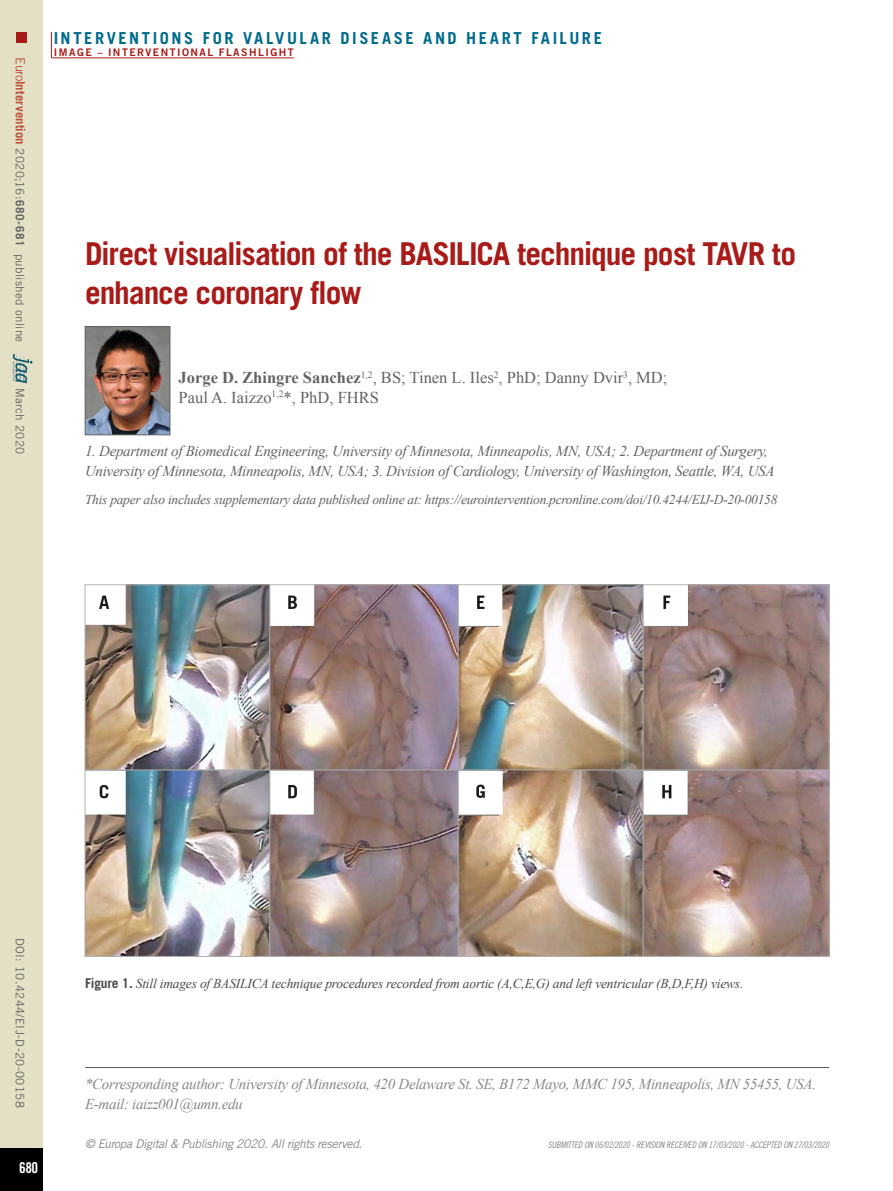
<style>
.page{position:relative;width:893px;height:1191px;background:#fff}
.page>*{position:absolute;margin:0;border:0;box-sizing:border-box;transform-origin:0 0}
.t1{font:700 31.5px/39px "Trade Gothic LT Std";letter-spacing:-.035em;color:#a91b18}
.t2{font:16.5px/19.5px "Times New Roman";color:#646363}
.t3{font:700 16.5px "Trade Gothic LT Std";letter-spacing:.155em;color:#006b8d}
.t4{font:italic 15px/19.5px "Times New Roman";letter-spacing:-.02em;color:#646363}
.t5{font:italic 15px/19.5px "Times New Roman";letter-spacing:-.02em;color:#878787}
.t6{font:15px "Trade Gothic LT Std Bd Cn 20";color:#fff}
.t7{font:italic 13.5px "Times New Roman";letter-spacing:-.02em;color:#646363}
.t8{font:italic 13.5px "Times New Roman";letter-spacing:-.015em;color:#4a4a49}
.t9{font:italic 12px "Trade Gothic LT Std";letter-spacing:-.03em;color:#878787}
.t10{font:11.7px "Trade Gothic LT Std";letter-spacing:.03em;color:#646363}
.t11{font:10.5px "Trade Gothic LT Std Bd 2";letter-spacing:.14em;color:#a91b18}
.t12{font:9px "Trade Gothic LT Std Cn 18 Obl";letter-spacing:-.02em;color:#878787}
.s1{font-size:12.75px;color:#bc533d}
.s2{font-weight:700;font-size:12.75px;color:#bc533d}
.s3{font-weight:700}
.s4{font-family:"Trade Gothic LT Std";font-weight:700;font-style:normal}
</style>
<div class="page">
<div style="left:0;top:0;width:43px;height:1191px;background:#e4e0c5"></div>
<div style="left:0;top:1148px;width:43px;height:43px;background:#000"></div>
<div style="left:16px;top:32px;width:10px;height:10px;background:#a91b18"></div>
<svg style="left:12px;top:354px;width:21px;height:29px"></svg>
<svg style="left:51px;top:32px;width:1px;height:25px"></svg>
<hr style="left:51px;top:57px;width:243px;height:1px;background:#a91b18">
<hr style="left:85px;top:1067px;width:744px;height:1px;background:#575756">
<img style="left:87px;top:328px;width:81px;height:105px">
<div style="left:85px;top:326px;width:85px;height:109px;border:1px solid #646363"></div>
<img style="left:87px;top:586px;width:741px;height:368px">
<p class="t10" style="left:27px;top:57px;width:286px;rotate:90deg"><span class="s1">Euro</span><span class="s2">Intervention</span> 2020;16:<span class="s3">680-681</span> published online</p>
<p class="t10" style="left:27px;top:387px;width:68px;rotate:90deg">March 2020</p>
<p class="t3" style="left:54px;top:28px;width:550px">INTERVENTIONS FOR VALVULAR DISEASE AND HEART FAILURE</p>
<p class="t11" style="left:54px;top:45px;width:241px">IMAGE – INTERVENTIONAL FLASHLIGHT</p>
<h1 class="t1" style="left:85px;top:234px;width:712px">Direct visualisation of the BASILICA technique post TAVR to enhance coronary flow</h1>
<p class="t2" style="left:179px;top:368px;width:490px"><span class="s3">Jorge D. Zhingre Sanchez</span><sup>1,2</sup>, BS; Tinen L. Iles<sup>2</sup>, PhD; Danny Dvir<sup>3</sup>, MD;<br>Paul A. Iaizzo<sup>1,2</sup>*, PhD, FHRS</p>
<p class="t4" style="left:85px;top:441px;width:691px">1. Department of Biomedical Engineering, University of Minnesota, Minneapolis, MN, USA; 2. Department of Surgery,<br>University of Minnesota, Minneapolis, MN, USA; 3. Division of Cardiology, University of Washington, Seattle, WA, USA</p>
<p class="t7" style="left:85px;top:490px;width:694px">This paper also includes supplementary data published online at: https://eurointervention.pcronline.com/doi/10.4244/EIJ-D-20-00158</p>
<p class="t10" style="left:27px;top:937px;width:172px;rotate:90deg">DOI: 10.4244/EIJ-D-20-00158</p>
<p class="t6" style="left:19px;top:1158px;width:21px">680</p>
<p class="t8" style="left:85px;top:973px;width:660px"><span class="s4">Figure 1.</span> Still images of BASILICA technique procedures recorded from aortic (A,C,E,G) and left ventricular (B,D,F,H) views.</p>
<p class="t5" style="left:85px;top:1074px;width:733px">*Corresponding author: University of Minnesota, 420 Delaware St. SE, B172 Mayo, MMC 195, Minneapolis, MN 55455, USA.<br>E-mail: iaizz001@umn.edu</p>
<p class="t9" style="left:85px;top:1137px;width:279px">© Europa Digital &amp; Publishing 2020. All rights reserved.</p>
<p class="t12" style="left:548px;top:1139px;width:283px">SUBMITTED ON 06/02/2020 - REVISION RECEIVED ON 17/03/2020 - ACCEPTED ON 27/03/2020</p>
</div>
